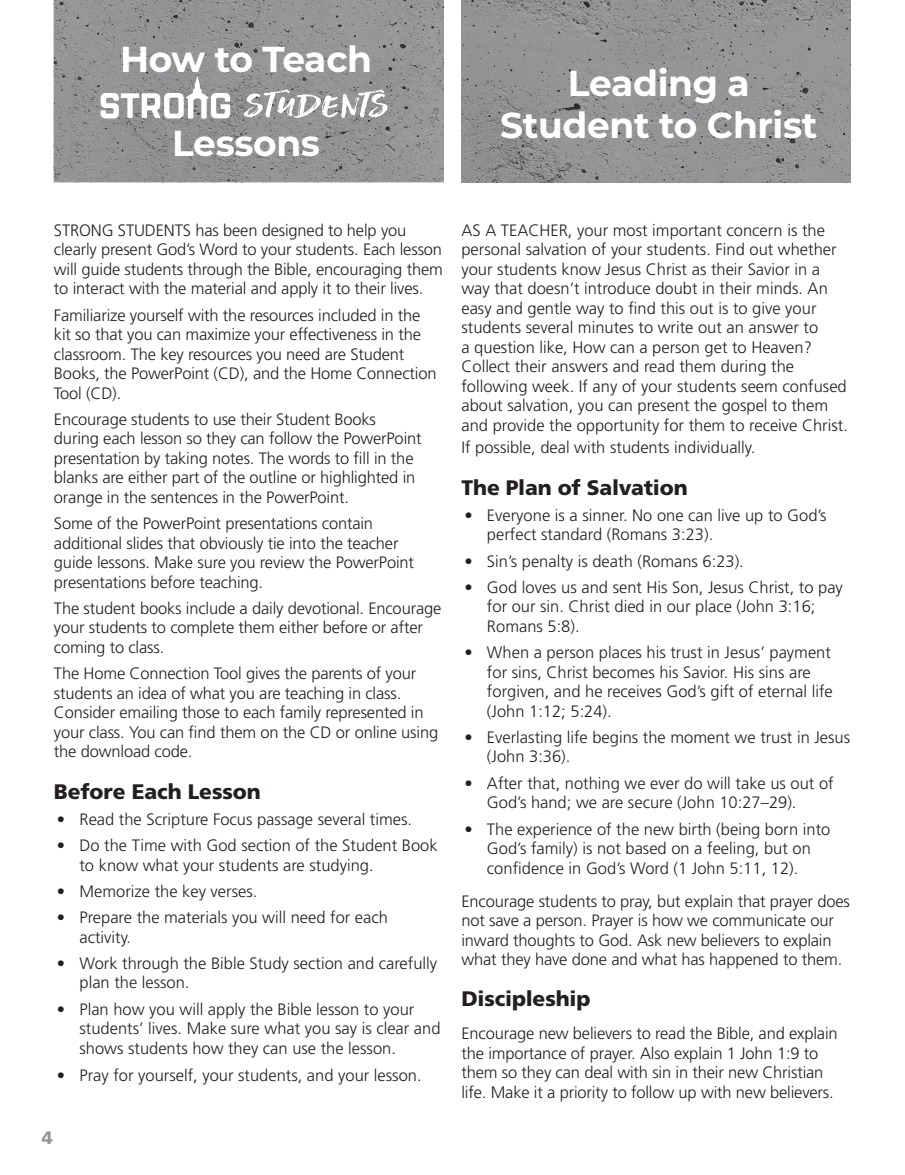
<style>
.page{position:relative;width:905px;height:1175px;background:#fff}
.page>*{position:absolute;margin:0;border:0;box-sizing:border-box;transform-origin:0 0}
.FM_Title{font:700 36px/42px "Montserrat";letter-spacing:-.01em;color:#fff;text-align:center}
.FM_Heading_FL{font:900 21px "Frutiger LT Std";letter-spacing:-.01em;color:#231f20}
.Running_footer_LEFT{font:900 18px "Frutiger LT Std";color:#939598}
.Body-NO_indent{font:300 16.5px/19.5px "Frutiger LT Std";letter-spacing:-.01em;color:#231f20}
</style>
<div class="page">
<svg style="left:54px;top:0;width:389px;height:182px;background:#929193"></svg>
<svg style="left:461px;top:0;width:389px;height:182px;background:#919192"></svg>
<svg style="left:100px;top:76px;width:130px;height:42px"></svg>
<svg style="left:243px;top:89px;width:144px;height:29px"></svg>
<p class="FM_Title" style="left:120px;top:37px;width:253px">How to Teach</p>
<p class="FM_Title" style="left:172px;top:121px;width:149px">Lessons</p>
<p class="FM_Title" style="left:500px;top:60px;width:319px">Leading a<br>Student to Christ</p>
<p class="Body-NO_indent" style="left:54px;top:220px;width:390px">STRONG STUDENTS has been designed to help you clearly present God’s Word to your students. Each lesson will guide students through the Bible, encouraging them to interact with the material and apply it to their lives.</p>
<p class="Body-NO_indent" style="left:54px;top:305px;width:384px">Familiarize yourself with the resources included in the kit so that you can maximize your effectiveness in the classroom. The key resources you need are Student Books, the PowerPoint (CD), and the Home Connection Tool (CD).</p>
<p class="Body-NO_indent" style="left:54px;top:409px;width:369px">Encourage students to use their Student Books during each lesson so they can follow the PowerPoint presentation by taking notes. The words to fill in the blanks are either part of the outline or highlighted in orange in the sentences in the PowerPoint.</p>
<p class="Body-NO_indent" style="left:54px;top:514px;width:361px">Some of the PowerPoint presentations contain additional slides that obviously tie into the teacher guide lessons. Make sure you review the PowerPoint presentations before teaching.</p>
<p class="Body-NO_indent" style="left:54px;top:598px;width:389px">The student books include a daily devotional. Encourage your students to complete them either before or after coming to class.</p>
<p class="Body-NO_indent" style="left:54px;top:664px;width:386px">The Home Connection Tool gives the parents of your students an idea of what you are teaching in class.<br>Consider emailing those to each family represented in your class. You can find them on the CD or online using the download code.</p>
<p class="FM_Heading_FL" style="left:54px;top:778px;width:208px">Before Each Lesson</p>
<p class="Body-NO_indent" style="left:57px;top:809px;width:356px">• Read the Scripture Focus passage several times.</p>
<p class="Body-NO_indent" style="left:79px;top:835px;width:359px;text-indent:-22px">• Do the Time with God section of the Student Book to know what your students are studying.</p>
<p class="Body-NO_indent" style="left:57px;top:881px;width:202px">• Memorize the key verses.</p>
<p class="Body-NO_indent" style="left:79px;top:907px;width:310px;text-indent:-22px">• Prepare the materials you will need for each activity.</p>
<p class="Body-NO_indent" style="left:79px;top:953px;width:359px;text-indent:-22px">• Work through the Bible Study section and carefully plan the lesson.</p>
<p class="Body-NO_indent" style="left:79px;top:999px;width:362px;text-indent:-22px">• Plan how you will apply the Bible lesson to your students’ lives. Make sure what you say is clear and shows students how they can use the lesson.</p>
<p class="Body-NO_indent" style="left:57px;top:1066px;width:366px">• Pray for yourself, your students, and your lesson.</p>
<p class="Running_footer_LEFT" style="left:42px;top:1127px;width:13px">4</p>
<p class="Body-NO_indent" style="left:461px;top:220px;width:388px">AS A TEACHER, your most important concern is the personal salvation of your students. Find out whether your students know Jesus Christ as their Savior in a way that doesn’t introduce doubt in their minds. An easy and gentle way to find this out is to give your students several minutes to write out an answer to<br>a question like, How can a person get to Heaven?<br>Collect their answers and read them during the following week. If any of your students seem confused about salvation, you can present the gospel to them and provide the opportunity for them to receive Christ.</p>
<p class="Body-NO_indent" style="left:461px;top:438px;width:295px">If possible, deal with students individually.</p>
<p class="FM_Heading_FL" style="left:461px;top:474px;width:228px">The Plan of Salvation</p>
<p class="Body-NO_indent" style="left:487px;top:505px;width:341px;text-indent:-22px">• Everyone is a sinner. No one can live up to God’s perfect standard (Romans 3:23).</p>
<p class="Body-NO_indent" style="left:464px;top:551px;width:281px">• Sin’s penalty is death (Romans 6:23).</p>
<p class="Body-NO_indent" style="left:487px;top:577px;width:357px;text-indent:-22px">• God loves us and sent His Son, Jesus Christ, to pay for our sin. Christ died in our place (John 3:16;<br>Romans 5:8).</p>
<p class="Body-NO_indent" style="left:487px;top:643px;width:347px;text-indent:-22px">• When a person places his trust in Jesus’ payment for sins, Christ becomes his Savior. His sins are forgiven, and he receives God’s gift of eternal life (John 1:12; 5:24).</p>
<p class="Body-NO_indent" style="left:487px;top:727px;width:365px;text-indent:-22px">• Everlasting life begins the moment we trust in Jesus (John 3:36).</p>
<p class="Body-NO_indent" style="left:487px;top:773px;width:348px;text-indent:-22px">• After that, nothing we ever do will take us out of<br>God’s hand; we are secure (John 10:27–29).</p>
<p class="Body-NO_indent" style="left:464px;top:819px;width:367px;text-align:center">• The experience of the new birth (being born into<br>God’s family) is not based on a feeling, but on confidence in God’s Word (1 John 5:11, 12).</p>
<p class="Body-NO_indent" style="left:461px;top:891px;width:390px">Encourage students to pray, but explain that prayer does not save a person. Prayer is how we communicate our inward thoughts to God. Ask new believers to explain what they have done and what has happened to them.</p>
<p class="FM_Heading_FL" style="left:461px;top:986px;width:130px">Discipleship</p>
<p class="Body-NO_indent" style="left:461px;top:1024px;width:378px">Encourage new believers to read the Bible, and explain the importance of prayer. Also explain 1 John 1:9 to them so they can deal with sin in their new Christian life. Make it a priority to follow up with new believers.</p>
</div>
